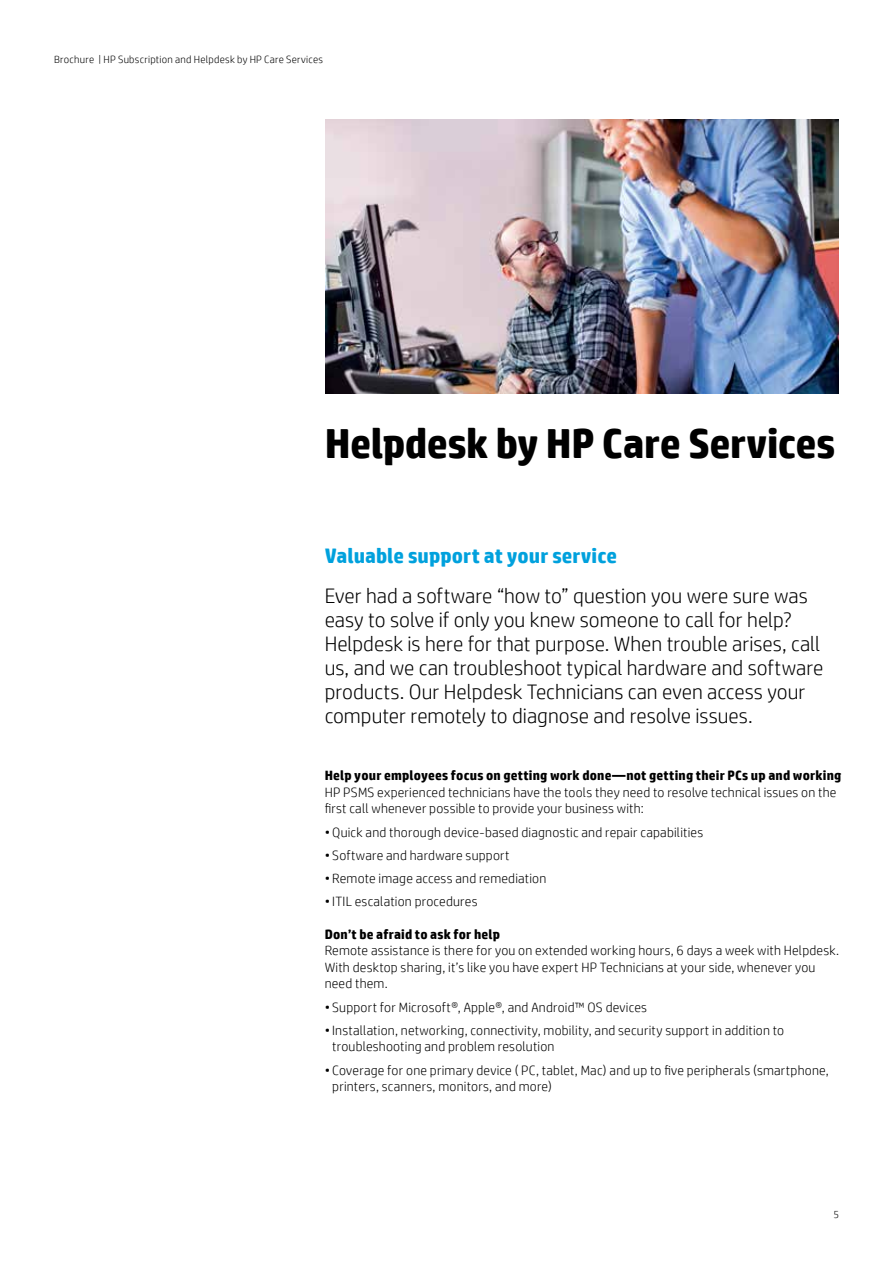
<style>
.page{position:relative;width:893px;height:1263px;background:#fff}
.page>*{position:absolute;margin:0;border:0;box-sizing:border-box;transform-origin:0 0}
.t1{font:700 42px "HP Simplified";letter-spacing:-.01em;color:#000}
.t2{font:300 21px/24px "HP Simplified";color:#000}
.t3{font:700 21px "HP Simplified";color:#00a1dd}
.t4{font:300 13.5px/16.5px "HP Simplified";letter-spacing:.015em;color:#000}
.t5{font:700 13.5px "HP Simplified";letter-spacing:.015em;color:#000}
.t6{font:300 10.5px "HP Simplified";letter-spacing:.025em;color:#000}
</style>
<div class="page">
<img style="left:325px;top:119px;width:514px;height:275px">
<p class="t6" style="left:54px;top:52px;width:271px">Brochure | HP Subscription and Helpdesk by HP Care Services</p>
<h1 class="t1" style="left:325px;top:416px;width:512px">Helpdesk by HP Care Services</h1>
<h2 class="t3" style="left:325px;top:542px;width:294px">Valuable support at your service</h2>
<p class="t2" style="left:325px;top:583px;width:500px">Ever had a software “how to” question you were sure was easy to solve if only you knew someone to call for help?<br>Helpdesk is here for that purpose. When trouble arises, call us, and we can troubleshoot typical hardware and software products. Our Helpdesk Technicians can even access your computer remotely to diagnose and resolve issues.</p>
<p class="t5" style="left:325px;top:767px;width:518px">Help your employees focus on getting work done—not getting their PCs up and working</p>
<p class="t4" style="left:325px;top:783px;width:513px">HP PSMS experienced technicians have the tools they need to resolve technical issues on the first call whenever possible to provide your business with:</p>
<p class="t4" style="left:325px;top:823px;width:380px">• Quick and thorough device-based diagnostic and repair capabilities</p>
<p class="t4" style="left:325px;top:846px;width:186px">• Software and hardware support</p>
<p class="t4" style="left:325px;top:870px;width:223px">• Remote image access and remediation</p>
<p class="t4" style="left:325px;top:893px;width:154px">•ITIL escalation procedures</p>
<p class="t5" style="left:325px;top:925px;width:177px">Don’t be afraid to ask for help</p>
<p class="t4" style="left:325px;top:942px;width:516px">Remote assistance is there for you on extended working hours, 6 days a week with Helpdesk.<br>With desktop sharing, it’s like you have expert HP Technicians at your side, whenever you need them.</p>
<p class="t4" style="left:325px;top:998px;width:324px">• Support for Microsoft®, Apple®, and Android™ OS devices</p>
<p class="t4" style="left:332px;top:1022px;width:454px;text-indent:-8px">•Installation, networking, connectivity, mobility, and security support in addition to troubleshooting and problem resolution</p>
<p class="t4" style="left:332px;top:1061px;width:498px;text-indent:-8px">• Coverage for one primary device ( PC, tablet, Mac) and up to five peripherals (smartphone, printers, scanners, monitors, and more)</p>
<p class="t6" style="left:833px;top:1207px;width:7px">5</p>
</div>
